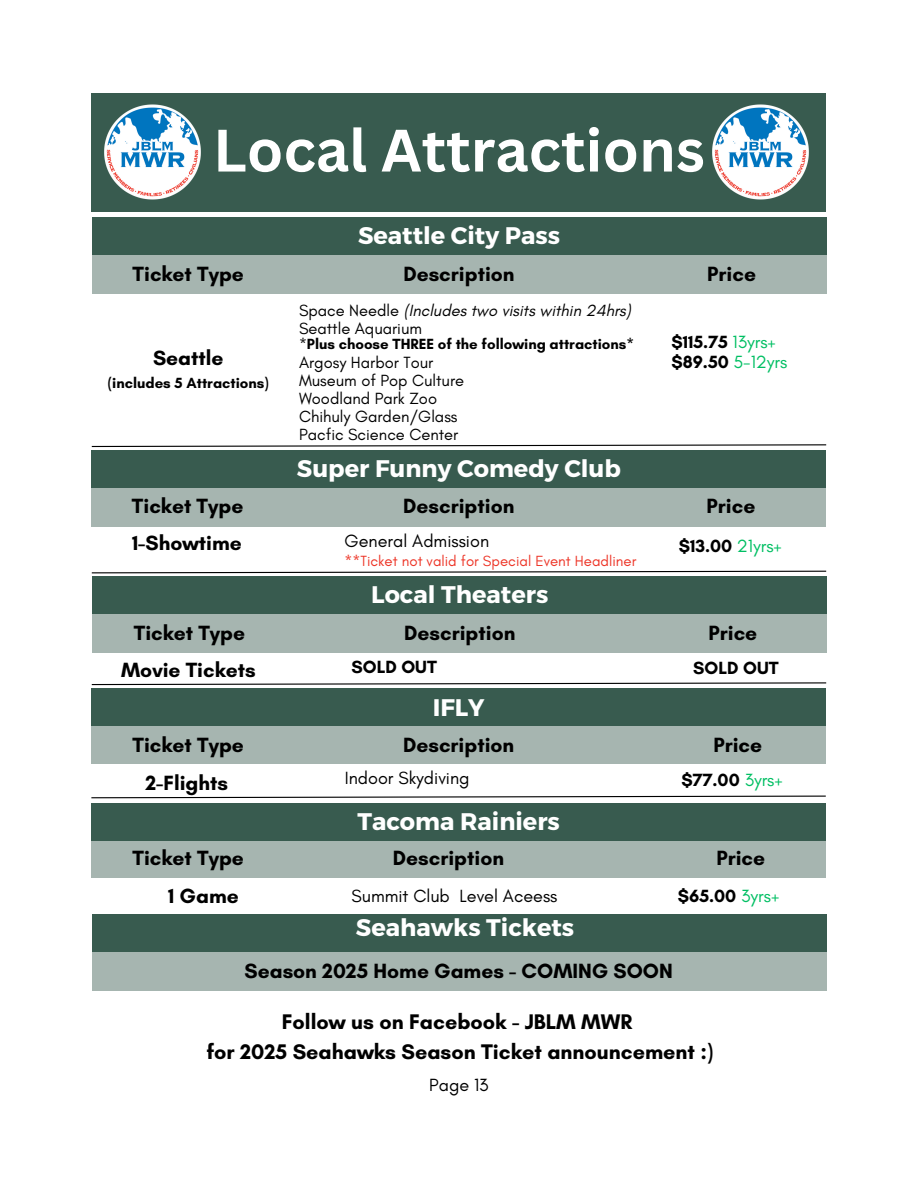
<style>
.page{position:relative;width:918px;height:1188px;background:#fff}
.page>*{position:absolute;margin:0;border:0;box-sizing:border-box;transform-origin:0 0}
.t1{font:700 58.5px "Canva Sans";color:#fff}
.t2{font:700 24px "Montserrat";color:#fff}
.t3{font:700 21.6px/30px "Glacial Indifference";color:#000;text-align:center}
.t4{font:700 21px "Glacial Indifference";color:#000}
.t5{font:700 18px "Glacial Indifference";color:#000}
.t6{font:18px "Glacial Indifference";color:#000}
.t7{font:18px "Glacial Indifference";color:#00bf63}
.t8{font:16.5px "Glacial Indifference";color:#000}
.t9{font:italic 16.5px "Glacial Indifference";color:#000}
.t10{font:700 15px "Glacial Indifference";color:#000}
.t11{font:15px "Glacial Indifference";color:#ed3426}
.s1{font-style:normal}
.s2{font-weight:400}
.s3{font-weight:400;color:#00bf63}
.s4{font-weight:700;color:#000}
</style>
<div class="page">
<div style="left:92px;top:725px;width:734px;height:39px;background:#a6b5b0"></div>
<div style="left:92px;top:689px;width:734px;height:37px;background:#385b4f"></div>
<svg style="left:91px;top:795px;width:735px;height:4px"></svg>
<div style="left:92px;top:217px;width:734px;height:37px;background:#385b4f"></div>
<svg style="left:91px;top:444px;width:736px;height:4px"></svg>
<div style="left:92px;top:254px;width:734px;height:40px;background:#a6b5b0"></div>
<div style="left:93px;top:576px;width:734px;height:38px;background:#385b4f"></div>
<svg style="left:91px;top:682px;width:736px;height:4px"></svg>
<div style="left:93px;top:614px;width:734px;height:39px;background:#a6b5b0"></div>
<div style="left:92px;top:93px;width:734px;height:119px;background:#385b4f"></div>
<img style="left:104px;top:104px;width:97px;height:96px">
<img style="left:712px;top:104px;width:97px;height:96px">
<svg style="left:91px;top:570px;width:736px;height:4px"></svg>
<div style="left:92px;top:450px;width:734px;height:37px;background:#385b4f"></div>
<div style="left:92px;top:487px;width:734px;height:39px;background:#a6b5b0"></div>
<div style="left:92px;top:803px;width:734px;height:37px;background:#385b4f"></div>
<div style="left:91px;top:839px;width:735px;height:39px;background:#a6b5b0"></div>
<div style="left:93px;top:914px;width:734px;height:37px;background:#385b4f"></div>
<div style="left:93px;top:951px;width:734px;height:40px;background:#a6b5b0"></div>
<h3 class="t1" style="left:213px;top:109px;width:493px">Local Attractions</h3>
<p class="t2" style="left:358px;top:220px;width:204px">Seattle City Pass</p>
<p class="t4" style="left:133px;top:261px;width:113px">Ticket Type</p>
<p class="t4" style="left:403px;top:261px;width:113px">Description</p>
<p class="t4" style="left:707px;top:261px;width:50px">Price</p>
<h4 class="t9" style="left:299px;top:300px;width:333px"><span class="s1">Space Needle</span> (Includes two visits within 24hrs)</h4>
<h4 class="t8" style="left:299px;top:318px;width:125px">Seattle Aquarium</h4>
<h4 class="t10" style="left:299px;top:335px;width:337px"><span class="s2">*</span>Plus choose THREE of the following attractions*</h4>
<h4 class="t8" style="left:299px;top:353px;width:136px">Argosy Harbor Tour</h4>
<h5 class="t8" style="left:299px;top:371px;width:167px">Museum of Pop Culture</h5>
<h5 class="t8" style="left:299px;top:389px;width:140px">Woodland Park Zoo</h5>
<p class="t8" style="left:299px;top:407px;width:160px">Chihuly Garden/Glass</p>
<h2 class="t8" style="left:299px;top:425px;width:161px">Pacfic Science Center</h2>
<h4 class="t5" style="left:671px;top:331px;width:106px">$115.75 <span class="s3">13yrs+</span></h4>
<h4 class="t4" style="left:153px;top:345px;width:72px">Seattle</h4>
<h4 class="t7" style="left:671px;top:351px;width:117px"><span class="s4">$89.50</span> 5-12yrs</h4>
<h4 class="t10" style="left:108px;top:374px;width:162px">(includes 5 Attractions)</h4>
<h4 class="t2" style="left:297px;top:453px;width:326px">Super Funny Comedy Club</h4>
<h4 class="t4" style="left:132px;top:493px;width:113px">Ticket Type</h4>
<h4 class="t4" style="left:403px;top:493px;width:113px">Description</h4>
<p class="t4" style="left:707px;top:493px;width:50px">Price</p>
<p class="t6" style="left:345px;top:530px;width:146px">General Admission</p>
<h6 class="t11" style="left:345px;top:552px;width:293px">**Ticket not valid for Special Event Headliner</h6>
<h4 class="t4" style="left:132px;top:530px;width:111px">1-Showtime</h4>
<p class="t5" style="left:679px;top:535px;width:105px">$13.00 <span class="s3">21yrs+</span></p>
<p class="t2" style="left:371px;top:579px;width:179px">Local Theaters</p>
<p class="t4" style="left:134px;top:620px;width:113px">Ticket Type</p>
<p class="t4" style="left:404px;top:620px;width:113px">Description</p>
<h6 class="t4" style="left:709px;top:620px;width:50px">Price</h6>
<p class="t4" style="left:121px;top:657px;width:136px">Movie Tickets</p>
<p class="t5" style="left:352px;top:656px;width:87px">SOLD OUT</p>
<p class="t5" style="left:693px;top:657px;width:87px">SOLD OUT</p>
<p class="t2" style="left:433px;top:691px;width:53px">IFLY</p>
<p class="t4" style="left:133px;top:732px;width:113px">Ticket Type</p>
<h1 class="t4" style="left:403px;top:732px;width:113px">Description</h1>
<h3 class="t4" style="left:713px;top:732px;width:50px">Price</h3>
<h4 class="t4" style="left:145px;top:770px;width:84px">2-Flights</h4>
<h4 class="t6" style="left:345px;top:767px;width:126px">Indoor Skydiving</h4>
<h4 class="t5" style="left:682px;top:769px;width:103px">$77.00 <span class="s3">3yrs+</span></h4>
<h3 class="t2" style="left:357px;top:806px;width:204px">Tacoma Rainiers</h3>
<p class="t4" style="left:133px;top:845px;width:113px">Ticket Type</p>
<h3 class="t4" style="left:393px;top:845px;width:113px">Description</h3>
<h4 class="t4" style="left:716px;top:845px;width:50px">Price</h4>
<h4 class="t4" style="left:168px;top:883px;width:72px">1 Game</h4>
<h4 class="t6" style="left:352px;top:885px;width:207px">Summit Club Level Aceess</h4>
<h4 class="t5" style="left:678px;top:885px;width:103px">$65.00 <span class="s3">3yrs+</span></h4>
<h6 class="t2" style="left:356px;top:912px;width:220px">Seahawks Tickets</h6>
<h6 class="t4" style="left:245px;top:959px;width:430px">Season 2025 Home Games - COMING SOON</h6>
<h4 class="t3" style="left:206px;top:1006px;width:508px">Follow us on Facebook - JBLM MWR<br>for 2025 Seahawks Season Ticket announcement :)</h4>
<p class="t6" style="left:429px;top:1074px;width:61px">Page 13</p>
</div>
